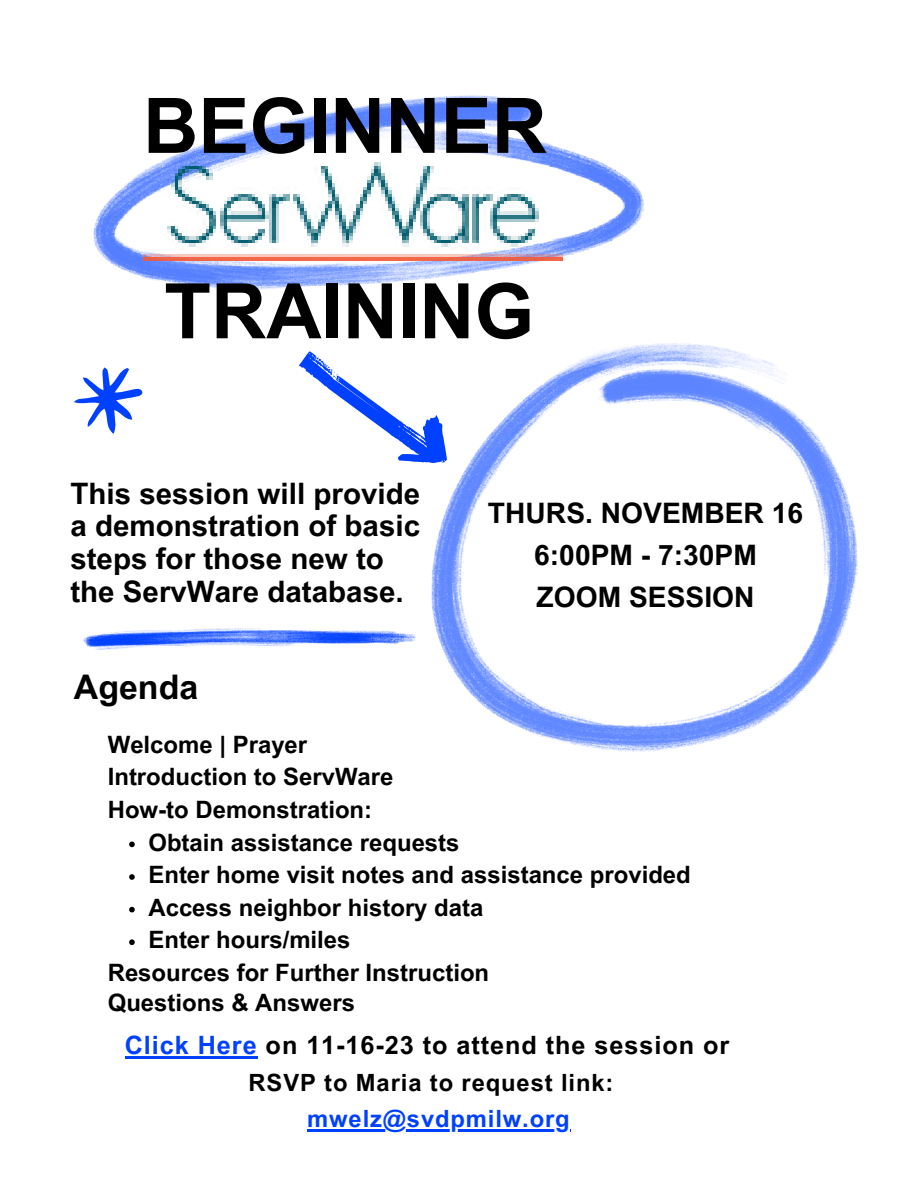
<style>
.page{position:relative;width:918px;height:1188px;background:#fff}
.page>*{position:absolute;margin:0;border:0;box-sizing:border-box;transform-origin:0 0}
.t1{font:700 76.65px "Arial MT Pro";color:#000}
.t2{font:700 33.9px "Arial MT Pro";color:#000}
.t3{font:700 29.55px/32.7px "Arial MT Pro";color:#000}
.t4{font:700 28.2px "Arial MT Pro";color:#000}
.t5{font:700 25.2px "Arial MT Pro";letter-spacing:.035em;color:#000}
.t6{font:700 24px "Arial MT Pro";color:#000}
.t7{font:700 23.7px "Arial MT Pro";letter-spacing:.035em;color:#000}
.t8{font:700 23.7px "Arial MT Pro";letter-spacing:.035em;color:#0040ff}
.s1{color:#0040ff}
</style>
<div class="page">
<svg style="left:93px;top:95px;width:551px;height:195px"></svg>
<svg style="left:431px;top:343px;width:427px;height:409px"></svg>
<svg style="left:298px;top:343px;width:167px;height:157px"></svg>
<svg style="left:74px;top:367px;width:68px;height:67px"></svg>
<svg style="left:83px;top:628px;width:333px;height:22px"></svg>
<img style="left:143px;top:162px;width:420px;height:98px">
<hr style="left:125px;top:1056px;width:133px;height:2px;background:#0040ff">
<hr style="left:307px;top:1129px;width:264px;height:2px;background:#0040ff">
<svg style="left:129px;top:842px;width:6px;height:5px"></svg>
<svg style="left:129px;top:874px;width:6px;height:6px"></svg>
<svg style="left:129px;top:907px;width:6px;height:5px"></svg>
<svg style="left:129px;top:939px;width:6px;height:6px"></svg>
<p class="t1" style="left:143px;top:97px;width:405px">BEGINNER</p>
<p class="t1" style="left:164px;top:283px;width:371px">TRAINING</p>
<p class="t3" style="left:70px;top:481px;width:351px">This session will provide a demonstration of basic steps for those new to the ServWare database.</p>
<p class="t2" style="left:74px;top:674px;width:126px">Agenda</p>
<p class="t6" style="left:108px;top:735px;width:201px">Welcome | Prayer</p>
<p class="t6" style="left:108px;top:768px;width:287px">Introduction to ServWare</p>
<p class="t6" style="left:108px;top:801px;width:266px">How-to Demonstration:</p>
<p class="t4" style="left:488px;top:502px;width:317px">THURS. NOVEMBER 16</p>
<p class="t4" style="left:534px;top:545px;width:224px">6:00PM - 7:30PM</p>
<p class="t4" style="left:537px;top:587px;width:219px">ZOOM SESSION</p>
<p class="t6" style="left:148px;top:833px;width:313px">Obtain assistance requests</p>
<p class="t6" style="left:148px;top:866px;width:544px">Enter home visit notes and assistance provided</p>
<p class="t6" style="left:148px;top:898px;width:337px">Access neighbor history data</p>
<p class="t6" style="left:148px;top:931px;width:204px">Enter hours/miles</p>
<p class="t6" style="left:108px;top:964px;width:383px">Resources for Further Instruction</p>
<p class="t6" style="left:108px;top:994px;width:249px">Questions &amp; Answers</p>
<p class="t5" style="left:125px;top:1036px;width:606px"><span class="s1">Click Here</span> on 11-16-23 to attend the session or</p>
<p class="t7" style="left:249px;top:1074px;width:366px">RSVP to Maria to request link:</p>
<p class="t8" style="left:307px;top:1110px;width:264px">mwelz@svdpmilw.org</p>
</div>
